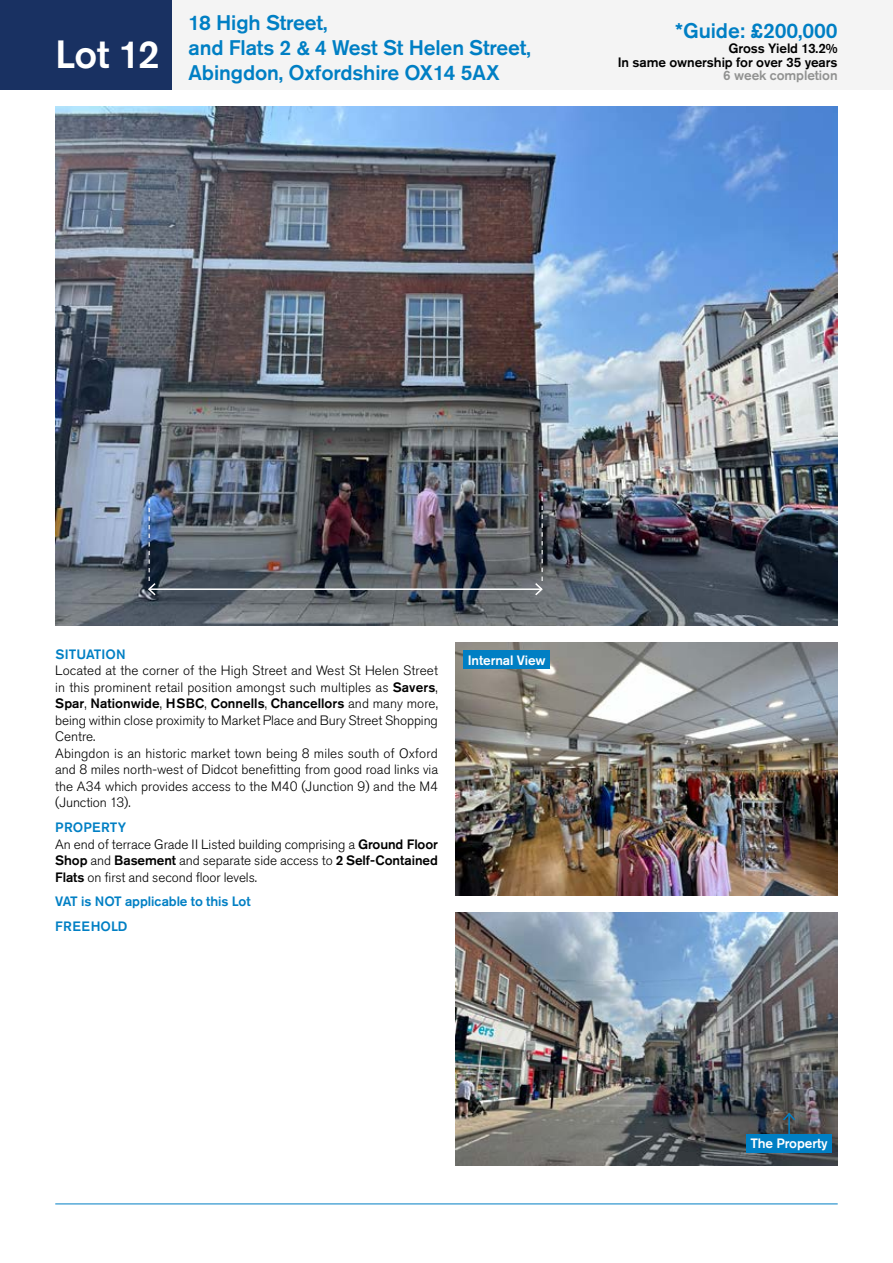
<style>
.page{position:relative;width:893px;height:1263px;background:#fff}
.page>*{position:absolute;margin:0;border:0;box-sizing:border-box;transform-origin:0 0}
.t1{font:500 39px "Akzidenz Grotesk Pro";color:#fff}
.t2{font:500 21px/25.2px "Akzidenz Grotesk Pro";letter-spacing:-.005em;color:#007fc4}
.t3{font:300 13.5px/16.5px "Akzidenz Grotesk Pro";color:#000}
.t4{font:500 13.5px/13.5px "Akzidenz Grotesk Pro";letter-spacing:-.005em;color:#000;text-align:right}
.t5{font:500 13.5px/24.8px "Akzidenz Grotesk Pro";letter-spacing:-.005em;color:#007fc4}
.t6{font:500 13.5px "Akzidenz Grotesk Pro";letter-spacing:-.005em;color:#fff}
.t7{font:500 13.5px "Akzidenz Grotesk Pro";letter-spacing:-.005em;color:#919291}
.s1{font-weight:500}
.s2{font-weight:500;color:#007fc4}
</style>
<div class="page">
<div style="left:0;top:0;width:893px;height:89px;background:#f4f4f4"></div>
<div style="left:0;top:0;width:171px;height:89px;background:#193162"></div>
<hr style="left:55px;top:1203px;width:783px;height:1px;background:#007fc4">
<img style="left:55px;top:106px;width:783px;height:520px">
<hr style="left:149px;top:588px;width:393px;height:2px;background:#fff">
<svg style="left:147px;top:499px;width:10px;height:98px"></svg>
<svg style="left:534px;top:497px;width:10px;height:100px"></svg>
<img style="left:455px;top:642px;width:383px;height:254px">
<img style="left:455px;top:912px;width:383px;height:253px">
<div style="left:463px;top:651px;width:87px;height:18px;background:#007fc4"></div>
<hr style="left:788px;top:1114px;width:2px;height:37px;background:#007fc4">
<svg style="left:781px;top:1112px;width:16px;height:10px"></svg>
<div style="left:746px;top:1135px;width:86px;height:18px;background:#007fc4"></div>
<h1 class="t1" style="left:55px;top:29px;width:106px">Lot 12</h1>
<h2 class="t2" style="left:189px;top:9px;width:344px">18 High Street,<br>and Flats 2 &amp; 4 West St Helen Street,<br>Abingdon, Oxfordshire OX14 5AX</h2>
<h2 class="t2" style="left:675px;top:18px;width:164px">*Guide: £200,000</h2>
<p class="t4" style="left:618px;top:42px;width:221px">Gross Yield 13.2%<br>In same ownership for over 35 years</p>
<p class="t7" style="left:723px;top:67px;width:116px">6 week completion</p>
<p class="t5" style="left:55px;top:642px;width:72px">SITUATION</p>
<p class="t3" style="left:55px;top:662px;width:384px">Located at the corner of the High Street and West St Helen Street in this prominent retail position amongst such multiples as <span class="s1">Savers</span>, <span class="s1">Spar</span>, <span class="s1">Nationwide</span>, <span class="s1">HSBC</span>, <span class="s1">Connells</span>, <span class="s1">Chancellors</span> and many more, being within close proximity to Market Place and Bury Street Shopping Centre.<br>Abingdon is an historic market town being 8 miles south of Oxford and 8 miles north-west of Didcot benefitting from good road links via the A34 which provides access to the M40 (Junction 9) and the M4 (Junction 13).</p>
<p class="t3" style="left:55px;top:819px;width:384px"><span class="s2">PROPERTY<br></span>An end of terrace Grade II Listed building comprising a <span class="s1">Ground Floor Shop</span> and <span class="s1">Basement</span> and separate side access to <span class="s1">2 Self-Contained Flats</span> on first and second floor levels.</p>
<p class="t5" style="left:55px;top:889px;width:197px">VAT is NOT applicable to this Lot<br>FREEHOLD</p>
<p class="t6" style="left:468px;top:651px;width:79px">Internal View</p>
<p class="t6" style="left:750px;top:1135px;width:79px">The Property</p>
</div>
